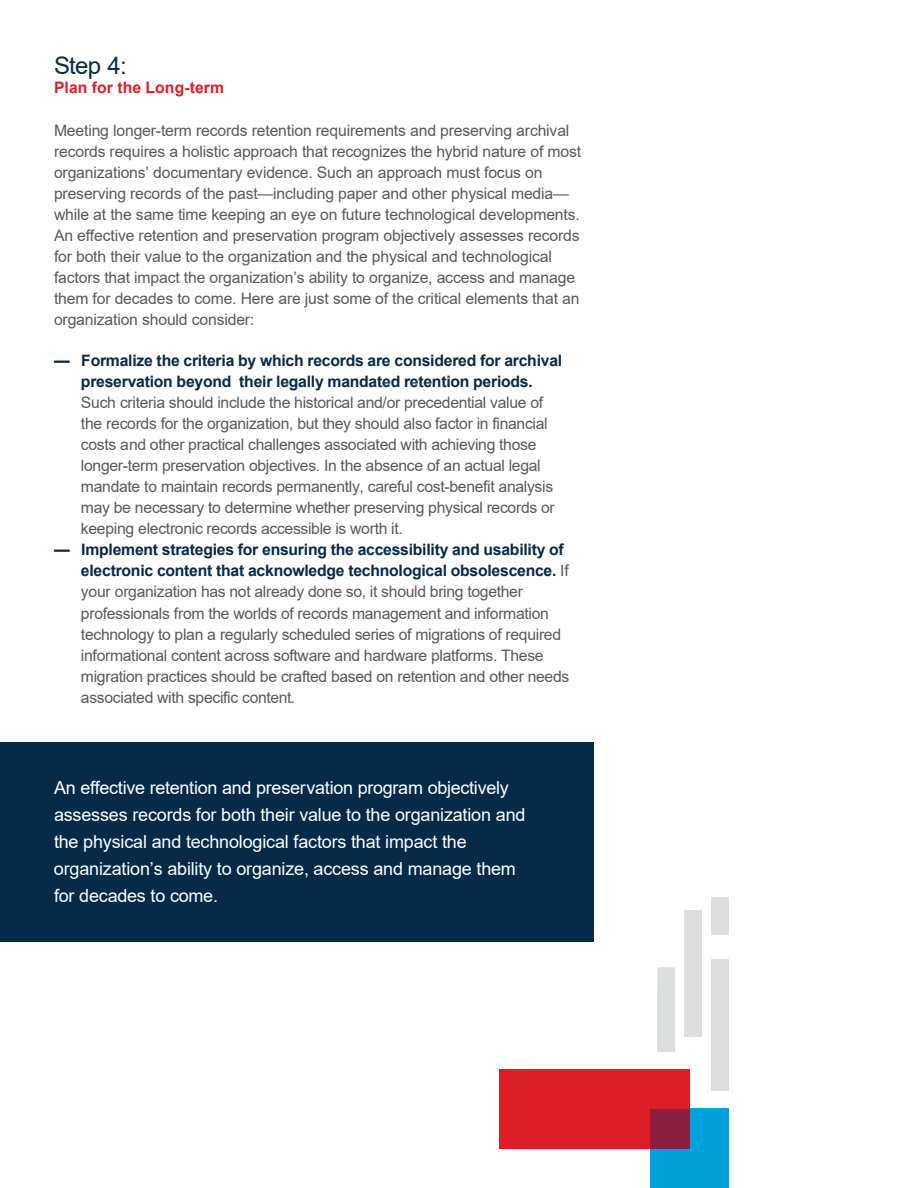
<style>
.page{position:relative;width:918px;height:1188px;background:#fff}
.page>*{position:absolute;margin:0;border:0;box-sizing:border-box;transform-origin:0 0}
.t1{font:24px "Arial";color:#062a48}
.t2{font:18px/27px "Arial";letter-spacing:-.01em;color:#fff}
.t3{font:15.75px/21px "Arial";letter-spacing:-.02em;color:#58595b}
.t4{font:700 15.75px/21px "Arial";letter-spacing:-.015em;color:#062a48;text-align:center}
.t5{font:700 15.75px "Arial";letter-spacing:.005em;color:#dc1f26}
.s1{font-weight:700;color:#062a48}
</style>
<div class="page">
<div style="left:0;top:742px;width:594px;height:200px;background:#062a48"></div>
<div style="left:651px;top:1109px;width:78px;height:79px;background:#00a1dd"></div>
<div style="left:499px;top:1069px;width:191px;height:79px;background:#dc1f26"></div>
<div style="left:651px;top:1109px;width:39px;height:39px;background:#8a1f42"></div>
<div style="left:657px;top:967px;width:18px;height:85px;background:#dcddde"></div>
<div style="left:711px;top:959px;width:18px;height:132px;background:#dcddde"></div>
<div style="left:711px;top:897px;width:18px;height:37px;background:#dcddde"></div>
<div style="left:684px;top:910px;width:18px;height:127px;background:#dcddde"></div>
<h1 class="t1" style="left:54px;top:49px;width:74px">Step 4:</h1>
<p class="t5" style="left:54px;top:77px;width:172px">Plan for the Long-term</p>
<p class="t3" style="left:54px;top:119px;width:529px">Meeting longer-term records retention requirements and preserving archival records requires a holistic approach that recognizes the hybrid nature of most organizations’ documentary evidence. Such an approach must focus on preserving records of the past—including paper and other physical media— while at the same time keeping an eye on future technological developments.<br>An effective retention and preservation program objectively assesses records for both their value to the organization and the physical and technological factors that impact the organization’s ability to organize, access and manage them for decades to come. Here are just some of the critical elements that an organization should consider:</p>
<p class="t4" style="left:54px;top:351px;width:510px">— Formalize the criteria by which records are considered for archival preservation beyond their legally mandated retention periods.</p>
<p class="t3" style="left:81px;top:392px;width:475px">Such criteria should include the historical and/or precedential value of the records for the organization, but they should also factor in financial costs and other practical challenges associated with achieving those longer-term preservation objectives. In the absence of an actual legal mandate to maintain records permanently, careful cost-benefit analysis may be necessary to determine whether preserving physical records or keeping electronic records accessible is worth it.</p>
<p class="t3" style="left:81px;top:539px;width:490px;text-indent:-27px"><span class="s1">— Implement strategies for ensuring the accessibility and usability of electronic content that acknowledge technological obsolescence.</span> If your organization has not already done so, it should bring together professionals from the worlds of records management and information technology to plan a regularly scheduled series of migrations of required informational content across software and hardware platforms. These migration practices should be crafted based on retention and other needs associated with specific content.</p>
<p class="t2" style="left:54px;top:774px;width:473px">An effective retention and preservation program objectively assesses records for both their value to the organization and the physical and technological factors that impact the organization’s ability to organize, access and manage them for decades to come.</p>
</div>
